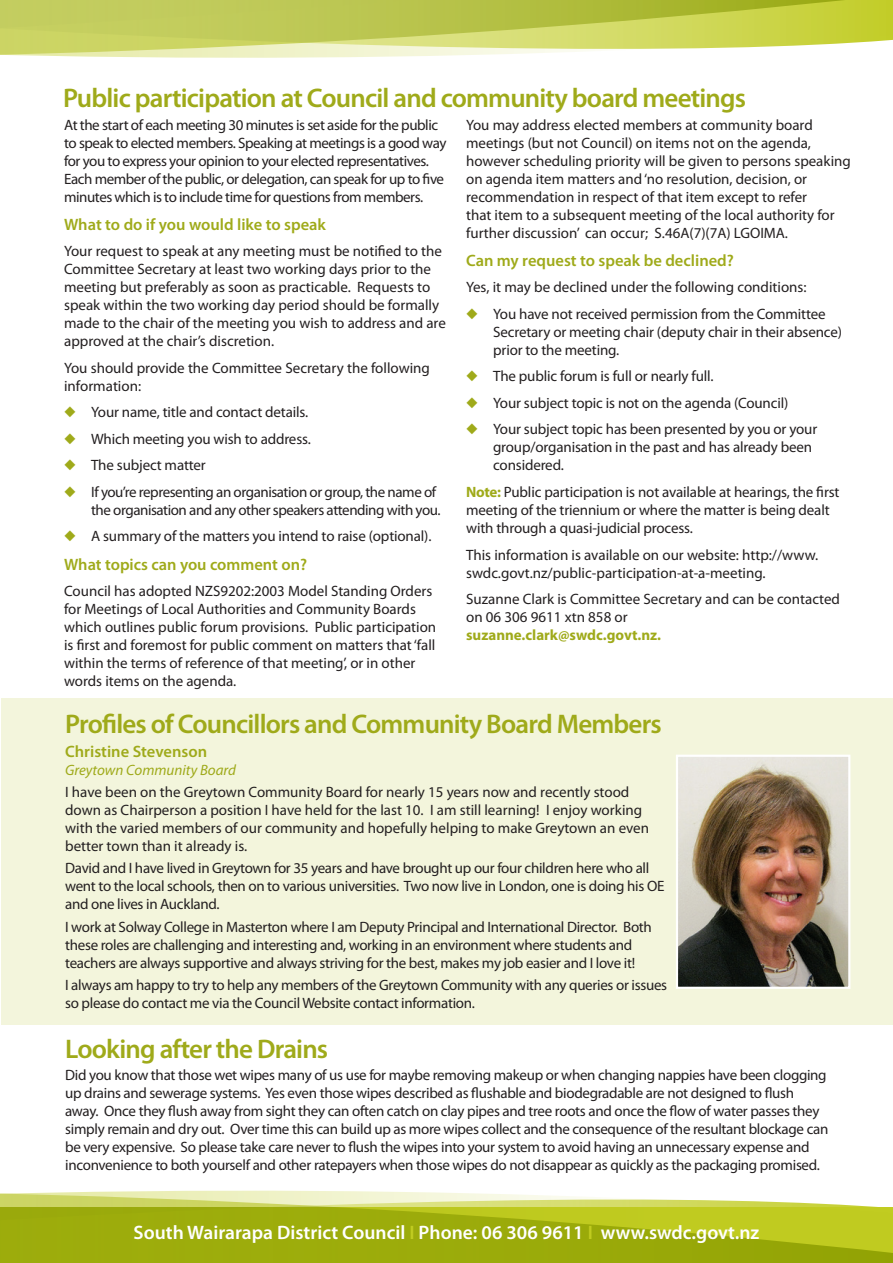
<style>
.page{position:relative;width:893px;height:1263px;background:#fff}
.page>*{position:absolute;margin:0;border:0;box-sizing:border-box;transform-origin:0 0}
.t1{font:600 27px "Myriad Pro";letter-spacing:-.03em;color:#9faa1a}
.t2{font:600 19.5px "Myriad Pro";color:#fff}
.t3{font:600 16.5px "Myriad Pro";color:#9faa1a}
.bullets{font:15px/18px "Myriad Pro";letter-spacing:-.01em;color:#231f20}
.bullets-2{font:15px/18px "Myriad Pro";letter-spacing:-.03em;color:#231f20}
.t4{font:italic 15px "Myriad Pro";color:#9faa1a}
.s1{color:#9faa1a}
.s2{font-weight:700;color:#9faa1a}
.s3{color:#c1cc21}
</style>
<div class="page">
<div style="left:1px;top:698px;width:892px;height:327px;background:#f3f5dc"></div>
<svg style="left:0;top:0;width:893px;height:58px;background:#ccd46d"></svg>
<img style="left:679px;top:758px;width:168px;height:228px">
<div style="left:676px;top:755px;width:174px;height:234px;border:2px solid #fff"></div>
<svg style="left:0;top:1190px;width:893px;height:73px;background:#b3bf36"></svg>
<p class="t1" style="left:63px;top:83px;width:685px">Public participation at Council and community board meetings</p>
<p class="bullets-2" style="left:64px;top:115px;width:384px">At the start of each meeting 30 minutes is set aside for the public to speak to elected members. Speaking at meetings is a good way for you to express your opinion to your elected representatives.<br>Each member of the public, or delegation, can speak for up to five minutes which is to include time for questions from members.</p>
<p class="t3" style="left:64px;top:215px;width:263px">What to do if you would like to speak</p>
<p class="bullets" style="left:64px;top:242px;width:383px">Your request to speak at any meeting must be notified to the Committee Secretary at least two working days prior to the meeting but preferably as soon as practicable. Requests to speak within the two working day period should be formally made to the chair of the meeting you wish to address and are approved at the chair’s discretion.</p>
<p class="bullets" style="left:64px;top:359px;width:367px">You should provide the Committee Secretary the following information:</p>
<p class="bullets" style="left:64px;top:403px;width:246px"><span class="s1">◆</span> Your name, title and contact details.</p>
<p class="bullets" style="left:64px;top:430px;width:248px"><span class="s1">◆</span> Which meeting you wish to address.</p>
<p class="bullets" style="left:64px;top:456px;width:143px"><span class="s1">◆</span> The subject matter</p>
<p class="bullets-2" style="left:64px;top:483px;width:378px;text-align:right"><span class="s1">◆</span> If you’re representing an organisation or group, the name of the organisation and any other speakers attending with you.</p>
<p class="bullets" style="left:64px;top:527px;width:369px"><span class="s1">◆</span> A summary of the matters you intend to raise (optional).</p>
<p class="t3" style="left:64px;top:555px;width:244px">What topics can you comment on?</p>
<p class="bullets" style="left:64px;top:582px;width:374px">Council has adopted NZS9202:2003 Model Standing Orders for Meetings of Local Authorities and Community Boards which outlines public forum provisions. Public participation is first and foremost for public comment on matters that ‘fall within the terms of reference of that meeting’, or in other words items on the agenda.</p>
<p class="bullets" style="left:466px;top:115px;width:386px">You may address elected members at community board meetings (but not Council) on items not on the agenda, however scheduling priority will be given to persons speaking on agenda item matters and ‘no resolution, decision, or recommendation in respect of that item except to refer<br>that item to a subsequent meeting of the local authority for further discussion’ can occur; S.46A(7)(7A) LGOIMA.</p>
<p class="t3" style="left:466px;top:251px;width:269px">Can my request to speak be declined?</p>
<p class="bullets" style="left:466px;top:278px;width:342px">Yes, it may be declined under the following conditions:</p>
<p class="bullets" style="left:493px;top:305px;width:350px;text-indent:-27px"><span class="s1">◆</span> You have not received permission from the Committee<br>Secretary or meeting chair (deputy chair in their absence) prior to the meeting.</p>
<p class="bullets" style="left:466px;top:367px;width:249px"><span class="s1">◆</span> The public forum is full or nearly full.</p>
<p class="bullets" style="left:466px;top:394px;width:324px"><span class="s1">◆</span> Your subject topic is not on the agenda (Council)</p>
<p class="bullets" style="left:493px;top:420px;width:326px;text-indent:-27px"><span class="s1">◆</span> Your subject topic has been presented by you or your group/organisation in the past and has already been considered.</p>
<p class="bullets" style="left:466px;top:483px;width:375px"><span class="s2">Note:</span> Public participation is not available at hearings, the first meeting of the triennium or where the matter is being dealt with through a quasi-judicial process.</p>
<p class="bullets" style="left:466px;top:545px;width:354px">This information is available on our website: http://www. swdc.govt.nz/public-participation-at-a-meeting.</p>
<p class="bullets" style="left:466px;top:590px;width:375px">Suzanne Clark is Committee Secretary and can be contacted on 06 306 9611 xtn 858 or<br><span class="s2">suzanne.clark@swdc.govt.nz.</span></p>
<p class="t1" style="left:65px;top:709px;width:598px">Profiles of Councillors and Community Board Members</p>
<p class="t3" style="left:65px;top:742px;width:143px">Christine Stevenson</p>
<p class="t4" style="left:65px;top:762px;width:172px">Greytown Community Board</p>
<p class="bullets" style="left:65px;top:783px;width:585px">I have been on the Greytown Community Board for nearly 15 years now and recently stood down as Chairperson a position I have held for the last 10. I am still learning! I enjoy working with the varied members of our community and hopefully helping to make Greytown an even better town than it already is.</p>
<p class="bullets" style="left:65px;top:859px;width:601px">David and I have lived in Greytown for 35 years and have brought up our four children here who all went to the local schools, then on to various universities. Two now live in London, one is doing his OE and one lives in Auckland.</p>
<p class="bullets" style="left:65px;top:917px;width:588px">I work at Solway College in Masterton where I am Deputy Principal and International Director. Both these roles are challenging and interesting and, working in an environment where students and teachers are always supportive and always striving for the best, makes my job easier and I love it!</p>
<p class="bullets" style="left:65px;top:976px;width:603px">I always am happy to try to help any members of the Greytown Community with any queries or issues so please do contact me via the Council Website contact information.</p>
<p class="t1" style="left:65px;top:1034px;width:265px">Looking after the Drains</p>
<p class="bullets" style="left:65px;top:1066px;width:765px">Did you know that those wet wipes many of us use for maybe removing makeup or when changing nappies have been clogging up drains and sewerage systems. Yes even those wipes described as flushable and biodegradable are not designed to flush away. Once they flush away from sight they can often catch on clay pipes and tree roots and once the flow of water passes they simply remain and dry out. Over time this can build up as more wipes collect and the consequence of the resultant blockage can be very expensive. So please take care never to flush the wipes into your system to avoid having an unnecessary expense and inconvenience to both yourself and other ratepayers when those wipes do not disappear as quickly as the packaging promised.</p>
<h2 class="t2" style="left:134px;top:1221px;width:627px">South Wairarapa District Council <span class="s3">I</span> Phone: 06 306 9611 <span class="s3">I</span> www.swdc.govt.nz</h2>
</div>
